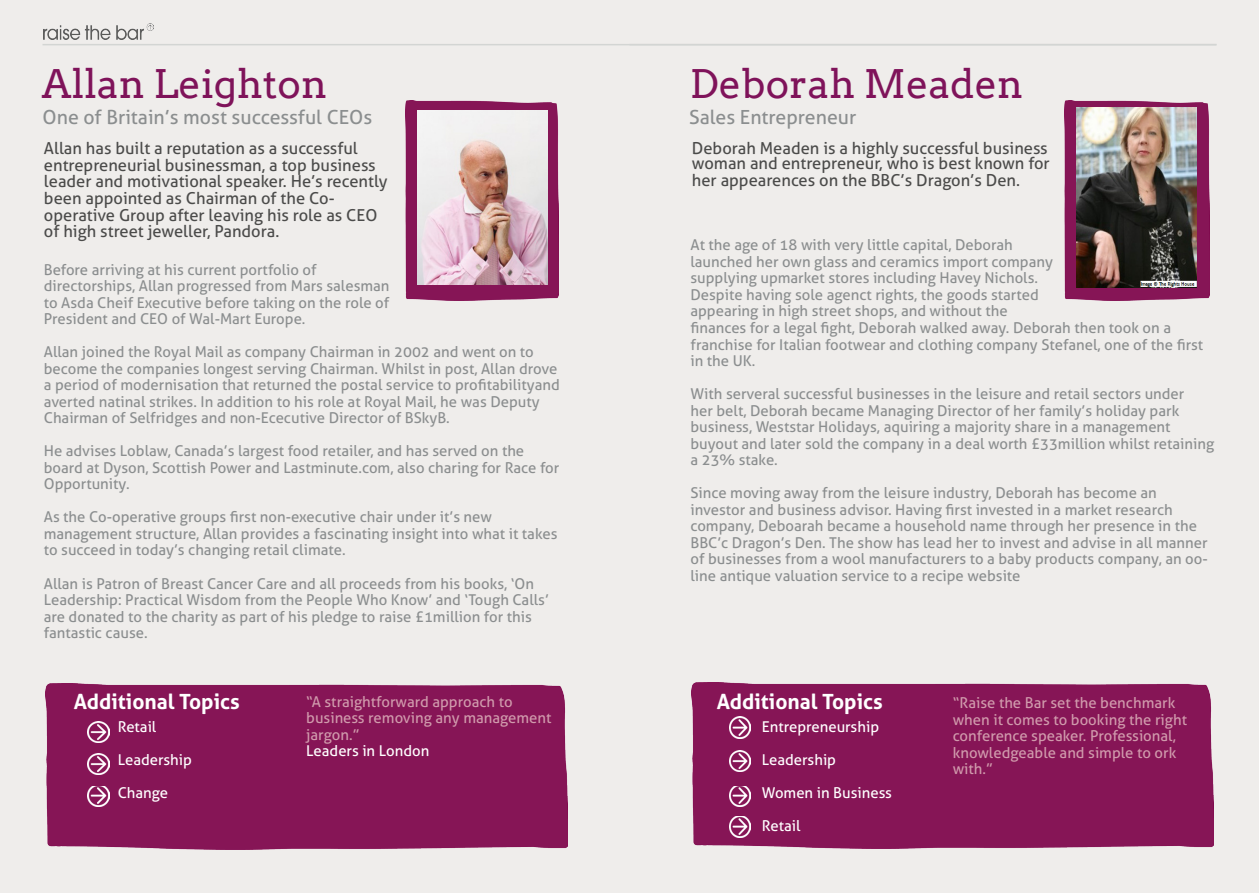
<style>
.page{position:relative;width:1259px;height:893px;background:#efedeb}
.page>*{position:absolute;margin:0;border:0;box-sizing:border-box;transform-origin:0 0}
.t1{font:39.45px "Arvo";color:#7f135a}
.t2{font:700 21px "Aller";color:#fff}
.t3{font:19.5px "Aller";color:#8b8e8f}
.t4{font:16.5px/16.5px "Aller";color:#4b4b4a}
.t5{font:14.85px/16.5px "Aller";color:#8b8e8f}
.t6{font:14.85px/16.5px "Aller";color:#d09aac}
.t7{font:14.85px "Aller";color:#fff}
</style>
<div class="page">
<hr style="left:42px;top:44px;width:1174px;height:1px;background:#d3d5d3">
<img style="left:44px;top:24px;width:109px;height:15px">
<div style="left:692px;top:683px;width:521px;height:166px;background:#861556"></div>
<img style="left:729px;top:786px;width:21px;height:20px">
<img style="left:729px;top:717px;width:21px;height:21px">
<img style="left:729px;top:750px;width:21px;height:21px">
<img style="left:1064px;top:101px;width:145px;height:200px">
<img style="left:1077px;top:107px;width:119px;height:181px">
<div style="left:45px;top:684px;width:522px;height:166px;background:#861556"></div>
<img style="left:88px;top:786px;width:21px;height:20px">
<img style="left:88px;top:721px;width:21px;height:21px">
<img style="left:88px;top:753px;width:21px;height:22px">
<img style="left:405px;top:101px;width:153px;height:200px">
<img style="left:418px;top:110px;width:130px;height:175px">
<img style="left:729px;top:817px;width:21px;height:20px">
<p class="t1" style="left:42px;top:60px;width:287px">Allan Leighton</p>
<p class="t3" style="left:43px;top:105px;width:331px">One of Britain’s most successful CEOs</p>
<p class="t4" style="left:44px;top:140px;width:345px">Allan has built a reputation as a successful entrepreneurial businessman, a top business leader and motivational speaker. He’s recently been appointed as Chairman of the Co&shy;operative Group after leaving his role as CEO of high street jeweller, Pandora.</p>
<p class="t5" style="left:44px;top:261px;width:347px">Before arriving at his current portfolio of directorships, Allan progressed from Mars salesman to Asda Cheif Executive before taking on the role of President and CEO of Wal-Mart Europe.</p>
<p class="t5" style="left:44px;top:344px;width:517px">Allan joined the Royal Mail as company Chairman in 2002 and went on to become the companies longest serving Chairman. Whilst in post, Allan drove a period of modernisation that returned the postal service to profitabilityand averted natinal strikes. In addition to his role at Royal Mail, he was Deputy Chairman of Selfridges and non-Ececutive Director of BSkyB.</p>
<p class="t5" style="left:44px;top:443px;width:517px">He advises Loblaw, Canada’s largest food retailer, and has served on the board at Dyson, Scottish Power and Lastminute.com, also charing for Race for<br>Opportunity.</p>
<p class="t5" style="left:44px;top:509px;width:515px">As the Co-operative groups first non-executive chair under it’s new management structure, Allan provides a fascinating insight into what it takes to succeed in today’s changing retail climate.</p>
<p class="t5" style="left:44px;top:575px;width:506px">Allan is Patron of Breast Cancer Care and all proceeds from his books, ‘On Leadership: Practical Wisdom from the People Who Know’ and ‘Tough Calls’ are donated to the charity as part of his pledge to raise £1million for this fantastic cause.</p>
<p class="t2" style="left:74px;top:688px;width:168px">Additional Topics</p>
<p class="t7" style="left:118px;top:718px;width:40px">Retail</p>
<p class="t7" style="left:118px;top:751px;width:76px">Leadership</p>
<p class="t7" style="left:118px;top:784px;width:52px">Change</p>
<p class="t6" style="left:306px;top:693px;width:247px">“A straightforward approach to business removing any management jargon.”</p>
<p class="t7" style="left:306px;top:742px;width:125px">Leaders in London</p>
<p class="t1" style="left:690px;top:60px;width:335px">Deborah Meaden</p>
<p class="t3" style="left:689px;top:105px;width:169px">Sales Entrepreneur</p>
<p class="t4" style="left:692px;top:141px;width:359px;line-height:15px">Deborah Meaden is a highly successful business woman and entrepreneur, who is best known for</p>
<p class="t4" style="left:692px;top:172px;width:330px">her appearences on the BBC’s Dragon’s Den.</p>
<p class="t5" style="left:690px;top:237px;width:514px">At the age of 18 with very little capital, Deborah<br>launched her own glass and ceramics import company<br>supplying upmarket stores including Havey Nichols.<br>Despite having sole agenct rights, the goods started<br>appearing in high street shops, and without the<br>finances for a legal fight, Deborah walked away. Deborah then took on a franchise for Italian footwear and clothing company Stefanel, one of the first in the UK.</p>
<p class="t5" style="left:690px;top:385px;width:525px">With serveral successful businesses in the leisure and retail sectors under<br>her belt, Deborah became Managing Director of her family’s holiday park business, Weststar Holidays, aquiring a majority share in a management buyout and later sold the company in a deal worth £33million whilst retaining a 23% stake.</p>
<p class="t5" style="left:690px;top:485px;width:519px">Since moving away from the leisure industry, Deborah has become an investor and business advisor. Having first invested in a market research company, Deboarah became a household name through her presence in the BBC’c Dragon’s Den. The show has lead her to invest and advise in all manner of businesses from a wool manufacturers to a baby products company, an oo&shy;line antique valuation service to a recipe website</p>
<p class="t2" style="left:716px;top:688px;width:168px">Additional Topics</p>
<p class="t7" style="left:762px;top:718px;width:119px">Entrepreneurship</p>
<p class="t7" style="left:762px;top:751px;width:76px">Leadership</p>
<p class="t7" style="left:762px;top:784px;width:132px">Women in Business</p>
<p class="t7" style="left:762px;top:817px;width:40px">Retail</p>
<p class="t6" style="left:952px;top:694px;width:236px">“Raise the Bar set the benchmark when it comes to booking the right conference speaker. Professional, knowledgeable and simple to ork with.”</p>
</div>
